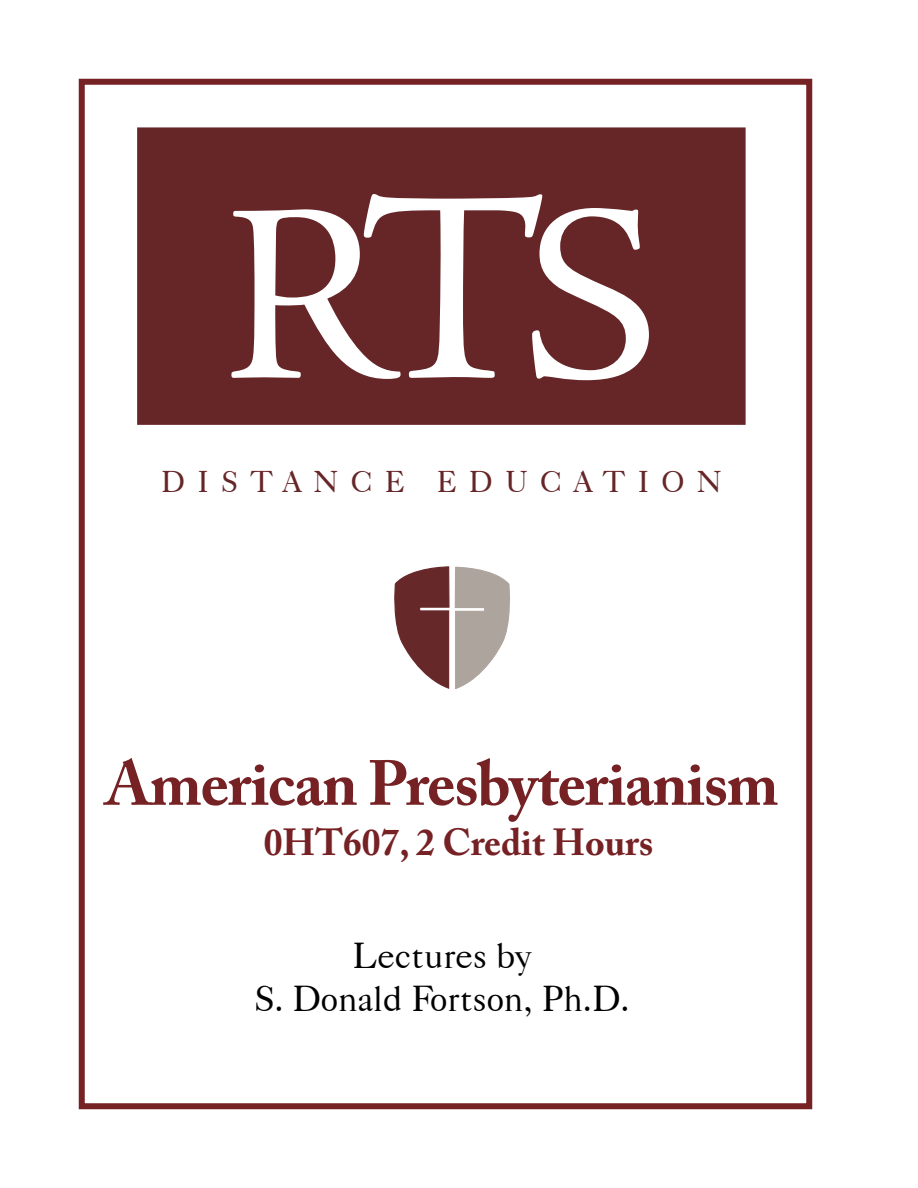
<style>
.page{position:relative;width:918px;height:1188px;background:#fff}
.page>*{position:absolute;margin:0;border:0;box-sizing:border-box;transform-origin:0 0}
.t1{font:262.5px "Legacy Serif Std";color:#fff}
.t2{font:700 63px "Adobe Caslon Pro";letter-spacing:-.02em;color:#762124}
.t3{font:700 37.5px "Adobe Caslon Pro";color:#762124}
.t4{font:36px/43.2px "Caslon 540 BT";color:#000;text-align:center}
.t5{font:30px "Caslon 540 BT";letter-spacing:.42em;color:#662628}
.s1{font-size:285px}
</style>
<div class="page">
<div style="left:79px;top:79px;width:733px;height:1030px;border:6px solid #762124"></div>
<div style="left:138px;top:128px;width:607px;height:296px;background:#662628"></div>
<div style="left:137px;top:127px;width:609px;height:298px;border:2px solid #662628"></div>
<svg style="left:394px;top:566px;width:116px;height:124px"></svg>
<h1 class="t1" style="left:221px;top:146px;width:442px">R<span class="s1">T</span>S</h1>
<p class="t5" style="left:161px;top:463px;width:562px">DISTANCE EDUCATION</p>
<h2 class="t2" style="left:106px;top:746px;width:675px">American Presbyterianism</h2>
<p class="t3" style="left:264px;top:820px;width:391px">0HT607, 2 Credit Hours</p>
<p class="t4" style="left:255px;top:934px;width:376px">Lectures by<br>S. Donald Fortson, Ph.D.</p>
</div>
